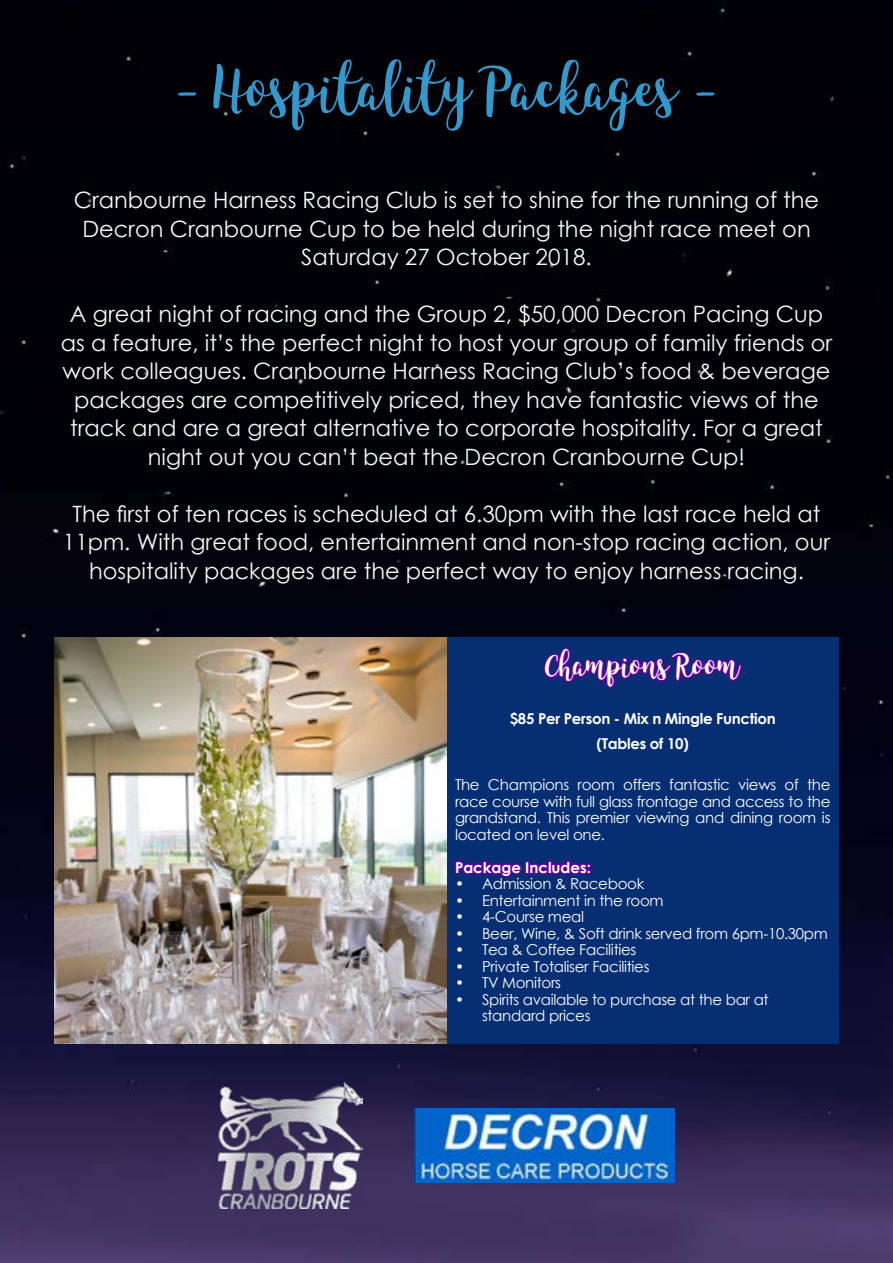
<style>
.page{position:relative;width:893px;height:1263px;background:#fff}
.page>*{position:absolute;margin:0;border:0;box-sizing:border-box;transform-origin:0 0}
.t1{font:51px "Spiffy Mc Gee Lite";color:#39c}
.t2{font:27px "Spiffy Mc Gee Lite";letter-spacing:-.02em;color:#fff}
.t3{font:22.5px/28.5px "Century Gothic";color:#f5fafb;text-align:center}
.t4{font:15px/16.5px "Century Gothic";letter-spacing:-.02em;color:#fff;text-align:justify}
.t5{font:700 15px/25px "Century Gothic";letter-spacing:-.02em;color:#fff;text-align:center}
.t6{font:700 15px "Century Gothic";color:#fff}
</style>
<div class="page">
<img style="left:0;top:0;width:893px;height:1263px">
<div style="left:446px;top:638px;width:393px;height:406px;background:#062e72"></div>
<svg style="left:453px;top:601px;width:291px;height:526px"></svg>
<img style="left:54px;top:638px;width:392px;height:406px">
<img style="left:218px;top:1082px;width:145px;height:127px">
<img style="left:414px;top:1109px;width:260px;height:73px">
<h1 class="t1" style="left:175px;top:52px;width:544px">- Hospitality Packages -</h1>
<p class="t3" style="left:74px;top:185px;width:747px">Cranbourne Harness Racing Club is set to shine for the running of the<br>Decron Cranbourne Cup to be held during the night race meet on<br>Saturday 27 October 2018.</p>
<p class="t3" style="left:61px;top:299px;width:773px">A great night of racing and the Group 2, $50,000 Decron Pacing Cup as a feature, it’s the perfect night to host your group of family friends or work colleagues. Cranbourne Harness Racing Club’s food &amp; beverage packages are competitively priced, they have fantastic views of the track and are a great alternative to corporate hospitality. For a great night out you can’t beat the Decron Cranbourne Cup!</p>
<p class="t3" style="left:63px;top:499px;width:769px">The first of ten races is scheduled at 6.30pm with the last race held at<br>11pm. With great food, entertainment and non-stop racing action, our hospitality packages are the perfect way to enjoy harness racing.</p>
<p class="t2" style="left:545px;top:646px;width:196px">Champions Room</p>
<p class="t5" style="left:510px;top:705px;width:267px">$85 Per Person - Mix n Mingle Function (Tables of 10)</p>
<p class="t4" style="left:455px;top:776px;width:377px">The Champions room offers fantastic views of the race course with full glass frontage and access to the grandstand. This premier viewing and dining room is located on level one.</p>
<p class="t6" style="left:455px;top:856px;width:137px">Package Includes:</p>
<p class="t4" style="left:455px;top:875px;width:191px">• Admission &amp; Racebook</p>
<p class="t4" style="left:455px;top:892px;width:210px">• Entertainment in the room</p>
<p class="t4" style="left:455px;top:908px;width:131px">• 4-Course meal</p>
<p class="t4" style="left:455px;top:925px;width:374px">• Beer, Wine, &amp; Soft drink served from 6pm-10.30pm</p>
<p class="t4" style="left:455px;top:941px;width:183px">• Tea &amp; Coffee Facilities</p>
<p class="t4" style="left:455px;top:958px;width:196px">• Private Totaliser Facilities</p>
<p class="t4" style="left:455px;top:974px;width:108px">• TV Monitors</p>
<p class="t4" style="left:482px;top:991px;width:288px;text-indent:-27px">• Spirits available to purchase at the bar at standard prices</p>
</div>
